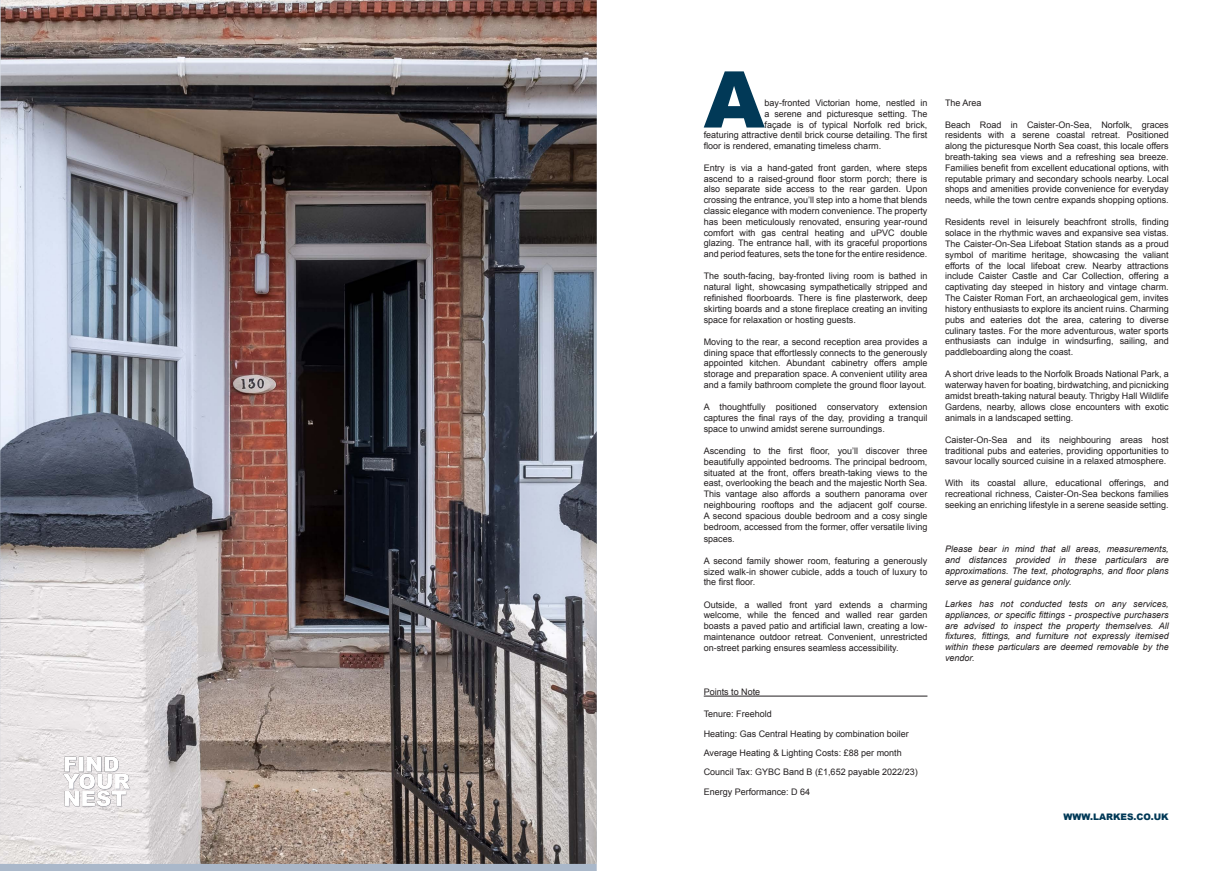
<style>
.page{position:relative;width:1219px;height:871px;background:#fff}
.page>*{position:absolute;margin:0;border:0;box-sizing:border-box;transform-origin:0 0}
.t1{font:900 78.4px "Arial";color:#013957}
.t2{font:9px/10.8px "Arial";color:#231f20;text-align:justify}
.t3{font:italic 9px/10.8px "Arial";color:#231f20;text-align:justify}
.t4{font:900 9px "Arial";color:#013957}
</style>
<div class="page">
<img style="left:0;top:0;width:597px;height:863px">
<hr style="left:704px;top:695px;width:223px;height:1px;background:#231f20">
<img style="left:63px;top:755px;width:72px;height:54px">
<h1 class="t1" style="left:704px;top:43px;width:62px">A</h1>
<p class="t2" style="left:765px;top:97px;width:164px">bay-fronted Victorian home, nestled in</p>
<p class="t2" style="left:765px;top:108px;width:164px">a serene and picturesque setting. The</p>
<p class="t2" style="left:765px;top:119px;width:164px">façade is of typical Norfolk red brick,</p>
<p class="t2" style="left:704px;top:130px;width:225px">featuring attractive dentil brick course detailing. The first</p>
<p class="t2" style="left:704px;top:141px;width:179px">floor is rendered, emanating timeless charm.</p>
<p class="t2" style="left:704px;top:162px;width:225px">Entry is via a hand-gated front garden, where steps ascend to a raised-ground floor storm porch; there is also separate side access to the rear garden. Upon crossing the entrance, you’ll step into a home that blends classic elegance with modern convenience. The property has been meticulously renovated, ensuring year-round comfort with gas central heating and uPVC double glazing. The entrance hall, with its graceful proportions and period features, sets the tone for the entire residence.</p>
<p class="t2" style="left:704px;top:271px;width:225px">The south-facing, bay-fronted living room is bathed in natural light, showcasing sympathetically stripped and refinished floorboards. There is fine plasterwork, deep skirting boards and a stone fireplace creating an inviting space for relaxation or hosting guests.</p>
<p class="t2" style="left:704px;top:336px;width:225px">Moving to the rear, a second reception area provides a dining space that effortlessly connects to the generously appointed kitchen. Abundant cabinetry offers ample storage and preparation space. A convenient utility area and a family bathroom complete the ground floor layout.</p>
<p class="t2" style="left:704px;top:401px;width:225px">A thoughtfully positioned conservatory extension captures the final rays of the day, providing a tranquil space to unwind amidst serene surroundings.</p>
<p class="t2" style="left:704px;top:445px;width:225px">Ascending to the first floor, you’ll discover three beautifully appointed bedrooms. The principal bedroom, situated at the front, offers breath-taking views to the east, overlooking the beach and the majestic North Sea.<br>This vantage also affords a southern panorama over neighbouring rooftops and the adjacent golf course.<br>A second spacious double bedroom and a cosy single bedroom, accessed from the former, offer versatile living</p>
<p class="t2" style="left:704px;top:533px;width:33px">spaces.</p>
<p class="t2" style="left:704px;top:555px;width:225px">A second family shower room, featuring a generously sized walk-in shower cubicle, adds a touch of luxury to the first floor.</p>
<p class="t2" style="left:704px;top:599px;width:225px">Outside, a walled front yard extends a charming welcome, while the fenced and walled rear garden boasts a paved patio and artificial lawn, creating a low&shy;maintenance outdoor retreat. Convenient, unrestricted on-street parking ensures seamless accessibility.</p>
<p class="t2" style="left:704px;top:686px;width:58px">Points to Note</p>
<p class="t2" style="left:704px;top:704px;width:215px;line-height:19.3px;text-align:left">Tenure: Freehold<br>Heating: Gas Central Heating by combination boiler Average Heating &amp; Lighting Costs: £88 per month Council Tax: GYBC Band B (£1,652 payable 2022/23)<br>Energy Performance: D 64</p>
<p class="t2" style="left:945px;top:97px;width:38px">The Area</p>
<p class="t2" style="left:945px;top:119px;width:225px">Beach Road in Caister-On-Sea, Norfolk, graces residents with a serene coastal retreat. Positioned along the picturesque North Sea coast, this locale offers breath-taking sea views and a refreshing sea breeze.<br>Families benefit from excellent educational options, with reputable primary and secondary schools nearby. Local shops and amenities provide convenience for everyday needs, while the town centre expands shopping options.</p>
<p class="t2" style="left:945px;top:217px;width:225px">Residents revel in leisurely beachfront strolls, finding solace in the rhythmic waves and expansive sea vistas.<br>The Caister-On-Sea Lifeboat Station stands as a proud symbol of maritime heritage, showcasing the valiant efforts of the local lifeboat crew. Nearby attractions include Caister Castle and Car Collection, offering a captivating day steeped in history and vintage charm.<br>The Caister Roman Fort, an archaeological gem, invites history enthusiasts to explore its ancient ruins. Charming pubs and eateries dot the area, catering to diverse culinary tastes. For the more adventurous, water sports enthusiasts can indulge in windsurfing, sailing, and paddleboarding along the coast.</p>
<p class="t2" style="left:945px;top:369px;width:225px">A short drive leads to the Norfolk Broads National Park, a waterway haven for boating, birdwatching, and picnicking amidst breath-taking natural beauty. Thrigby Hall Wildlife Gardens, nearby, allows close encounters with exotic animals in a landscaped setting.</p>
<p class="t2" style="left:945px;top:434px;width:225px">Caister-On-Sea and its neighbouring areas host traditional pubs and eateries, providing opportunities to savour locally sourced cuisine in a relaxed atmosphere.</p>
<p class="t2" style="left:945px;top:478px;width:225px">With its coastal allure, educational offerings, and recreational richness, Caister-On-Sea beckons families seeking an enriching lifestyle in a serene seaside setting.</p>
<p class="t3" style="left:945px;top:544px;width:225px">Please bear in mind that all areas, measurements, and distances provided in these particulars are approximations. The text, photographs, and floor plans serve as general guidance only.</p>
<p class="t3" style="left:945px;top:598px;width:225px">Larkes has not conducted tests on any services, appliances, or specific fittings - prospective purchasers are advised to inspect the property themselves. All fixtures, fittings, and furniture not expressly itemised within these particulars are deemed removable by the vendor.</p>
<p class="t4" style="left:1063px;top:810px;width:107px">WWW.LARKES.CO.UK</p>
</div>
